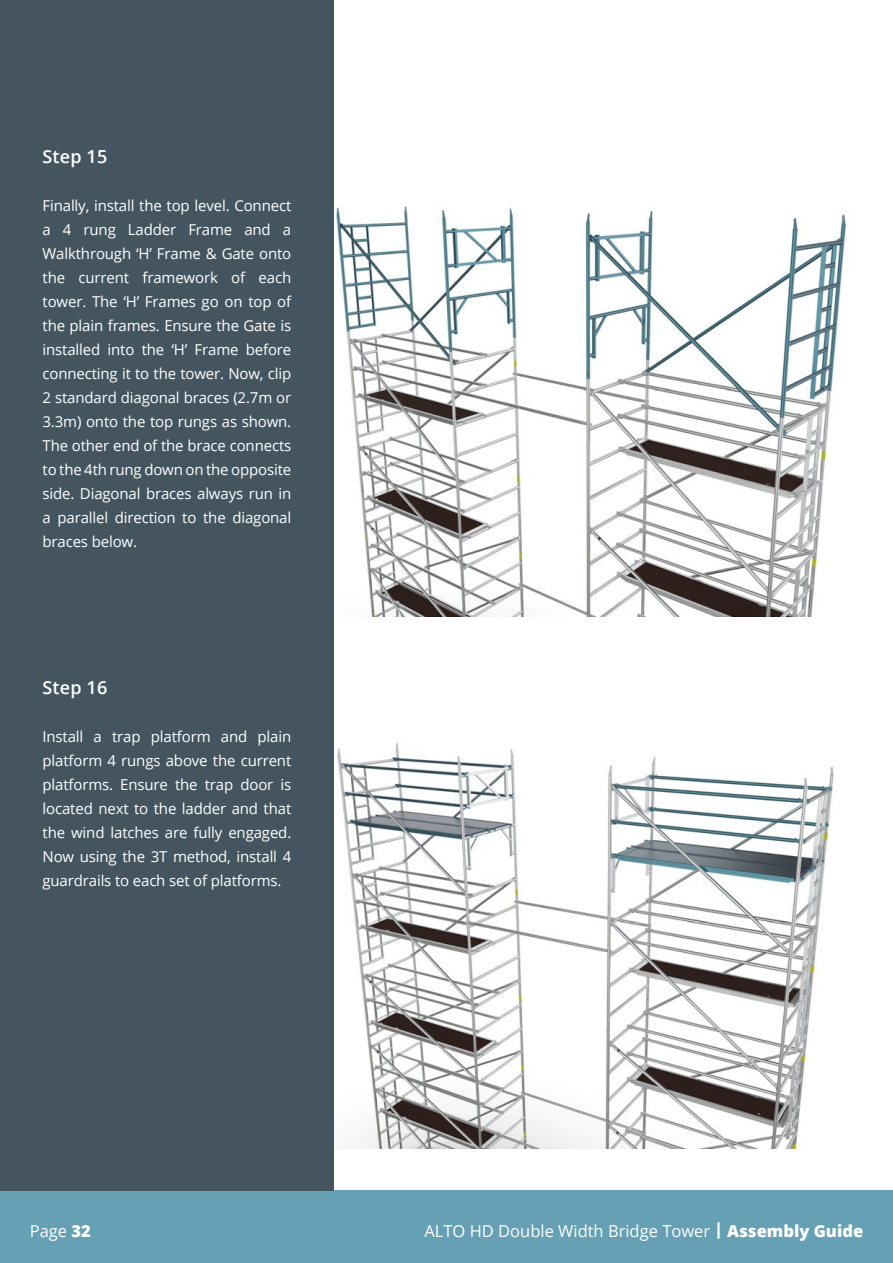
<style>
.page{position:relative;width:893px;height:1263px;background:#fff}
.page>*{position:absolute;margin:0;border:0;box-sizing:border-box;transform-origin:0 0}
.t1{font:600 18px "Open Sans";letter-spacing:.01em;color:#fff}
.t2{font:16.5px "Open Sans";color:#fff}
.t3{font:15px/24px "Open Sans";letter-spacing:-.01em;color:#fff;text-align:justify}
.s1{font-weight:800}
</style>
<div class="page">
<img style="left:336px;top:206px;width:510px;height:411px">
<img style="left:337px;top:743px;width:497px;height:405px">
<div style="left:0;top:1191px;width:893px;height:72px;background:#65a0b4"></div>
<div style="left:0;top:0;width:334px;height:1191px;background:#455560"></div>
<p class="t1" style="left:43px;top:144px;width:66px">Step 15</p>
<p class="t3" style="left:43px;top:193px;width:250px">Finally, install the top level. Connect a 4 rung Ladder Frame and a Walkthrough ‘H’ Frame &amp; Gate onto the current framework of each tower. The ‘H’ Frames go on top of the plain frames. Ensure the Gate is installed into the ‘H’ Frame before connecting it to the tower. Now, clip 2 standard diagonal braces (2.7m or 3.3m) onto the top rungs as shown.<br>The other end of the brace connects to the 4th rung down on the opposite side. Diagonal braces always run in a parallel direction to the diagonal braces below.</p>
<p class="t1" style="left:43px;top:675px;width:66px">Step 16</p>
<p class="t3" style="left:43px;top:724px;width:250px">Install a trap platform and plain platform 4 rungs above the current platforms. Ensure the trap door is located next to the ladder and that the wind latches are fully engaged.<br>Now using the 3T method, install 4 guardrails to each set of platforms.</p>
<p class="t2" style="left:30px;top:1219px;width:63px">Page <span class="s1">32</span></p>
<p class="t2" style="left:424px;top:1219px;width:440px">ALTO HD Double Width Bridge Tower <span class="s1">| Assembly Guide</span></p>
</div>
